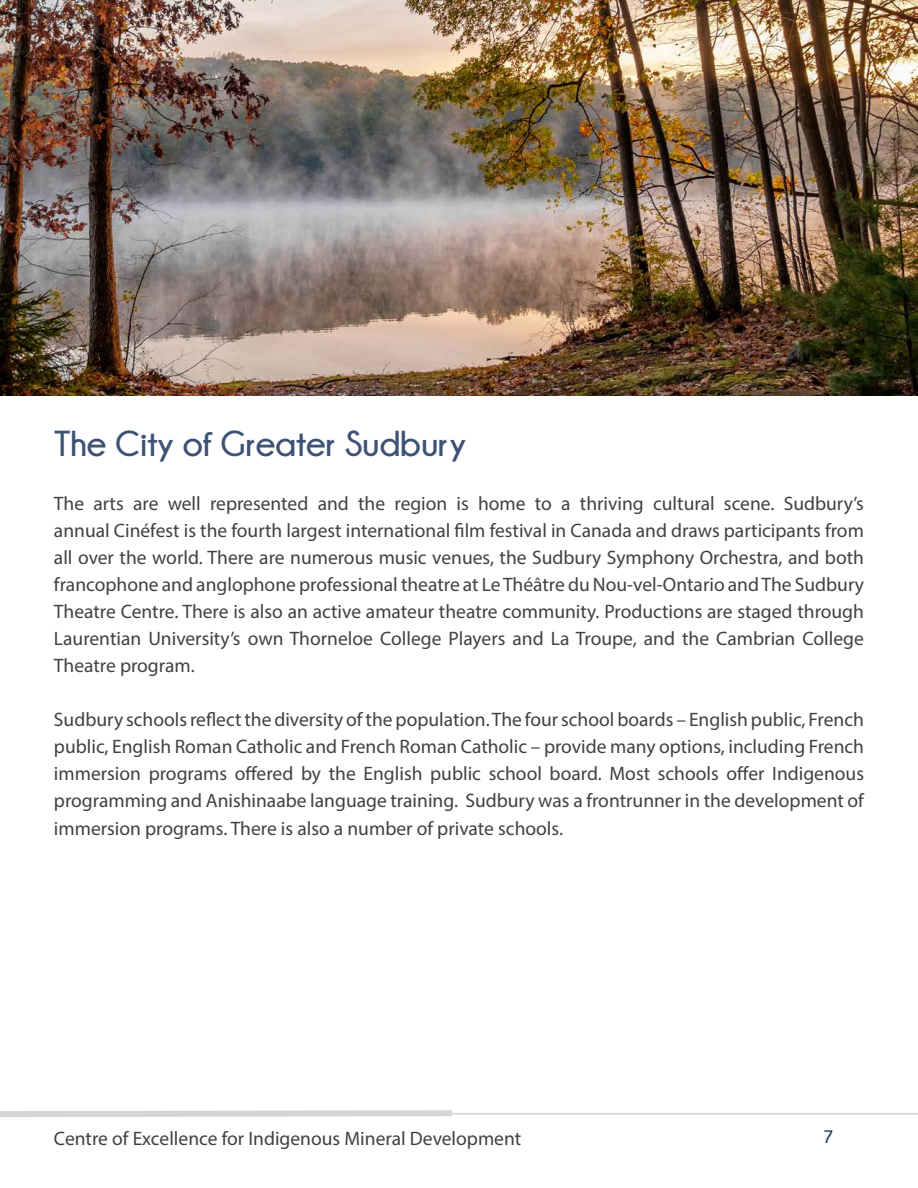
<style>
.page{position:relative;width:918px;height:1188px;background:#fff}
.page>*{position:absolute;margin:0;border:0;box-sizing:border-box;transform-origin:0 0}
.t1{font:700 36px "Champagne&Limousines";color:#3d5274}
.t2{font:19.5px/27px "Myriad Pro";color:#414141;text-align:justify}
.t3{font:700 18px "Champagne&Limousines";color:#1e365d}
</style>
<div class="page">
<svg style="left:0;top:1110px;width:458px;height:7px;background:#dadbdc"></svg>
<hr style="left:452px;top:1113px;width:466px;height:1px;background:#d4d5d7">
<img style="left:0;top:0;width:918px;height:396px">
<p class="t1" style="left:54px;top:424px;width:413px">The City of Greater Sudbury</p>
<p class="t2" style="left:54px;top:490px;width:811px">The arts are well represented and the region is home to a thriving cultural scene. Sudbury’s</p>
<p class="t2" style="left:54px;top:517px;width:812px">annual Cinéfest is the fourth largest international film festival in Canada and draws participants from all over the world. There are numerous music venues, the Sudbury Symphony Orchestra, and both francophone and anglophone professional theatre at Le Théâtre du Nou-vel-Ontario and The Sudbury Theatre Centre. There is also an active amateur theatre community. Productions are staged through Laurentian University’s own Thorneloe College Players and La Troupe, and the Cambrian College</p>
<p class="t2" style="left:54px;top:652px;width:142px">Theatre program.</p>
<p class="t2" style="left:54px;top:706px;width:812px">Sudbury schools reflect the diversity of the population. The four school boards – English public, French public, English Roman Catholic and French Roman Catholic – provide many options, including French immersion programs offered by the English public school board. Most schools offer Indigenous</p>
<p class="t2" style="left:54px;top:787px;width:811px">programming and Anishinaabe language training. Sudbury was a frontrunner in the development of immersion programs. There is also a number of private schools.</p>
<p class="t2" style="left:54px;top:1125px;width:469px">Centre of Excellence for Indigenous Mineral Development</p>
<p class="t3" style="left:823px;top:1127px;width:12px">7</p>
</div>
